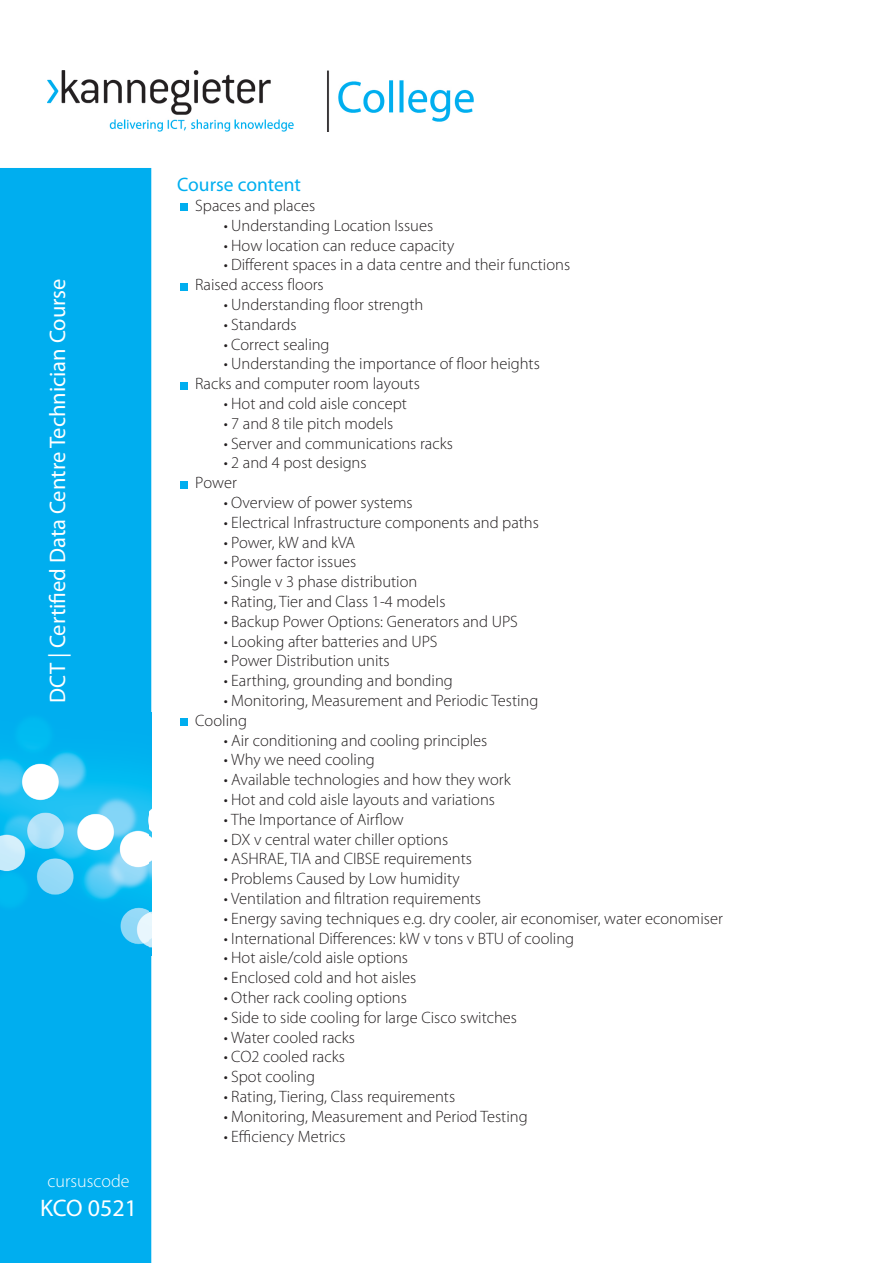
<style>
.page{position:relative;width:893px;height:1263px;background:#fff}
.page>*{position:absolute;margin:0;border:0;box-sizing:border-box;transform-origin:0 0}
.t1{font:24px "Myriad Pro";color:#fff}
.t2{font:22.5px "Myriad Pro";color:#fff}
.t3{font:19.5px "Myriad Pro";color:#00aeef}
.t4{font:300 18px "Myriad Pro";color:#fff}
.t5{font:300 16.5px/19.8px "Myriad Pro";color:#231f20}
</style>
<div class="page">
<div style="left:0;top:168px;width:151px;height:1095px;background:#00aeef"></div>
<img style="left:0;top:712px;width:152px;height:244px">
<img style="left:150px;top:712px;width:1px;height:244px">
<img style="left:48px;top:71px;width:425px;height:60px">
<div style="left:181px;top:204px;width:7px;height:7px;background:#00aeef"></div>
<div style="left:181px;top:283px;width:7px;height:7px;background:#00aeef"></div>
<div style="left:181px;top:382px;width:7px;height:7px;background:#00aeef"></div>
<div style="left:181px;top:481px;width:7px;height:7px;background:#00aeef"></div>
<div style="left:181px;top:718px;width:7px;height:8px;background:#00aeef"></div>
<svg style="left:49px;top:593px;width:16px;height:10px"></svg>
<h2 class="t2" style="left:44px;top:703px;width:426px;rotate:-90deg">DCT | Certi ed Data Centre Technician Course</h2>
<p class="t4" style="left:48px;top:1171px;width:84px">cursuscode</p>
<h1 class="t1" style="left:40px;top:1193px;width:98px">KCO 0521</h1>
<p class="t3" style="left:177px;top:173px;width:125px">Course content</p>
<p class="t5" style="left:195px;top:196px;width:121px">Spaces and places</p>
<p class="t5" style="left:224px;top:216px;width:211px">• Understanding Location Issues</p>
<p class="t5" style="left:224px;top:235px;width:232px">• How location can reduce capacity</p>
<p class="t5" style="left:195px;top:255px;width:376px;text-indent:29px">• Different spaces in a data centre and their functions<br>Raised access floors</p>
<p class="t5" style="left:224px;top:295px;width:201px">• Understanding floor strength</p>
<p class="t5" style="left:224px;top:315px;width:74px">• Standards</p>
<p class="t5" style="left:224px;top:334px;width:107px">• Correct sealing</p>
<p class="t5" style="left:195px;top:354px;width:346px;text-indent:29px">• Understanding the importance of floor heights<br>Racks and computer room layouts</p>
<p class="t5" style="left:224px;top:394px;width:185px">• Hot and cold aisle concept</p>
<p class="t5" style="left:224px;top:414px;width:171px">• 7 and 8 tile pitch models</p>
<p class="t5" style="left:224px;top:433px;width:230px">• Server and communications racks</p>
<p class="t5" style="left:195px;top:453px;width:173px;text-indent:29px">• 2 and 4 post designs<br>Power</p>
<p class="t5" style="left:224px;top:493px;width:190px">• Overview of power systems</p>
<p class="t5" style="left:224px;top:513px;width:316px">• Electrical Infrastructure components and paths</p>
<p class="t5" style="left:224px;top:532px;width:133px">• Power, kW and kVA</p>
<p class="t5" style="left:224px;top:552px;width:134px">• Power factor issues</p>
<p class="t5" style="left:224px;top:572px;width:195px">• Single v 3 phase distribution</p>
<p class="t5" style="left:224px;top:592px;width:223px">• Rating, Tier and Class 1-4 models</p>
<p class="t5" style="left:224px;top:612px;width:295px">• Backup Power Options: Generators and UPS</p>
<p class="t5" style="left:224px;top:631px;width:215px">• Looking after batteries and UPS</p>
<p class="t5" style="left:224px;top:651px;width:167px">• Power Distribution units</p>
<p class="t5" style="left:224px;top:671px;width:230px">• Earthing, grounding and bonding</p>
<p class="t5" style="left:195px;top:691px;width:345px;text-indent:29px">• Monitoring, Measurement and Periodic Testing<br>Cooling</p>
<p class="t5" style="left:224px;top:730px;width:265px">• Air conditioning and cooling principles</p>
<p class="t5" style="left:224px;top:750px;width:152px">• Why we need cooling</p>
<p class="t5" style="left:224px;top:770px;width:288px">• Available technologies and how they work</p>
<p class="t5" style="left:224px;top:790px;width:273px">• Hot and cold aisle layouts and variations</p>
<p class="t5" style="left:224px;top:810px;width:181px">• The Importance of Airflow</p>
<p class="t5" style="left:224px;top:829px;width:226px">• DX v central water chiller options</p>
<p class="t5" style="left:224px;top:849px;width:250px">• ASHRAE, TIA and CIBSE requirements</p>
<p class="t5" style="left:224px;top:869px;width:237px">• Problems Caused by Low humidity</p>
<p class="t5" style="left:224px;top:889px;width:259px">• Ventilation and filtration requirements</p>
<p class="t5" style="left:224px;top:909px;width:500px">• Energy saving techniques e.g. dry cooler, air economiser, water economiser</p>
<p class="t5" style="left:224px;top:928px;width:352px">• International Differences: kW v tons v BTU of cooling</p>
<p class="t5" style="left:224px;top:948px;width:186px">• Hot aisle/cold aisle options</p>
<p class="t5" style="left:224px;top:968px;width:194px">• Enclosed cold and hot aisles</p>
<p class="t5" style="left:224px;top:988px;width:184px">• Other rack cooling options</p>
<p class="t5" style="left:224px;top:1008px;width:295px">• Side to side cooling for large Cisco switches</p>
<p class="t5" style="left:224px;top:1027px;width:133px">• Water cooled racks</p>
<p class="t5" style="left:224px;top:1047px;width:122px">• CO2 cooled racks</p>
<p class="t5" style="left:224px;top:1067px;width:93px">• Spot cooling</p>
<p class="t5" style="left:224px;top:1087px;width:233px">• Rating, Tiering, Class requirements</p>
<p class="t5" style="left:224px;top:1107px;width:305px">• Monitoring, Measurement and Period Testing</p>
<p class="t5" style="left:224px;top:1126px;width:123px">• Efficiency Metrics</p>
</div>
